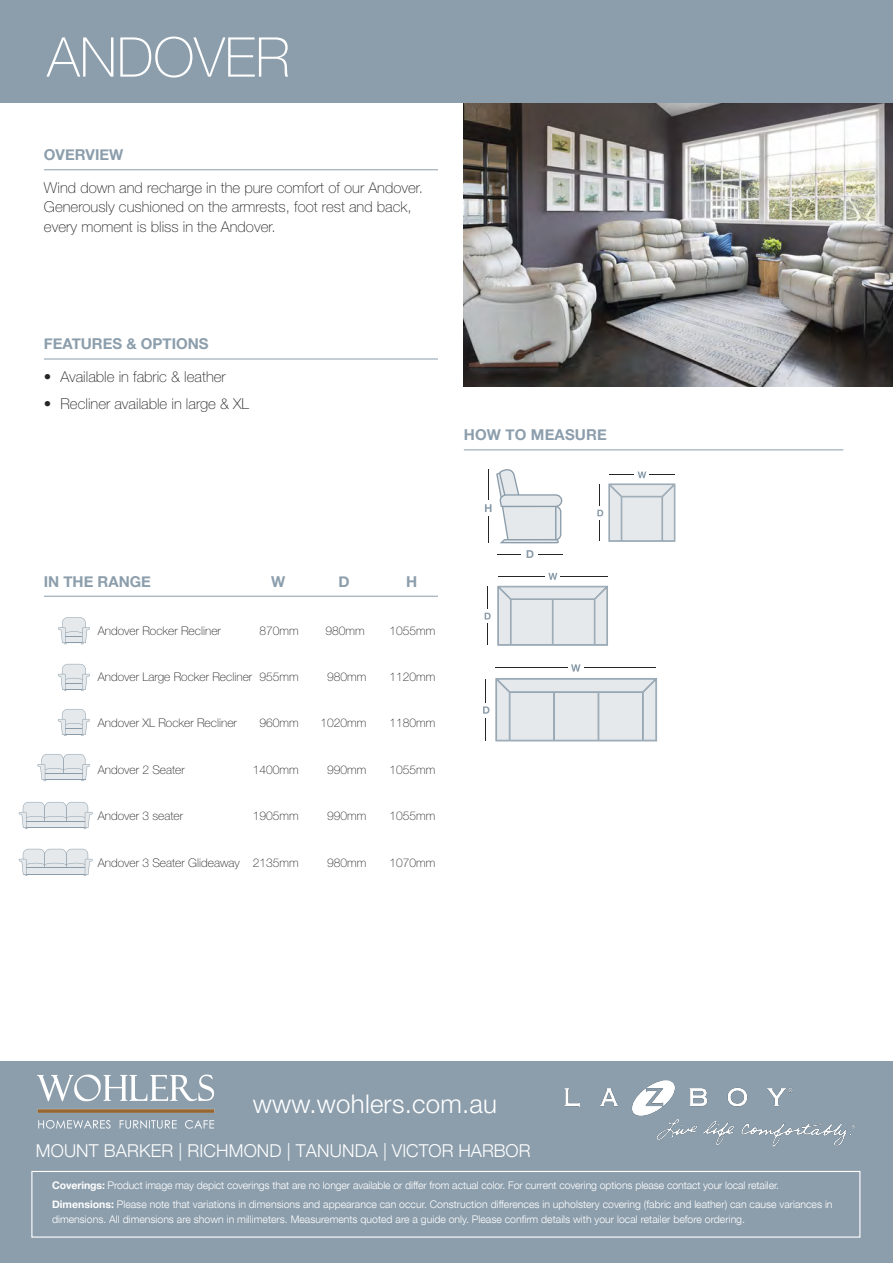
<style>
.page{position:relative;width:893px;height:1263px;background:#fff}
.page>*{position:absolute;margin:0;border:0;box-sizing:border-box;transform-origin:0 0}
.t1{font:100 54.9px "Helvetica Neue";color:#fff}
.t2{font:300 25.8px "Helvetica Neue LT Pro";letter-spacing:.01em;color:#fff}
.t3{font:300 17.7px "Helvetica Neue";letter-spacing:.01em;color:#fff}
.t4{font:100 15px/19.5px "Helvetica Neue";color:#272525}
.t5{font:700 15px "Helvetica Neue";color:#8c9eac}
.t6{font:100 12px "Helvetica Neue";color:#272525}
.t7{font:300 10.5px/19.2px "Helvetica Neue";color:#fff}
.s1{font-weight:700}
</style>
<div class="page">
<svg style="left:19px;top:802px;width:74px;height:27px;background:#dde2e5"></svg>
<img style="left:464px;top:103px;width:429px;height:284px">
<div style="left:0;top:0;width:893px;height:103px;background:#8c9eac"></div>
<div style="left:0;top:1061px;width:893px;height:202px;background:#8c9eac"></div>
<hr style="left:44px;top:359px;width:394px;height:1px;background:#8c9eac">
<hr style="left:44px;top:169px;width:394px;height:1px;background:#8c9eac">
<hr style="left:464px;top:449px;width:379px;height:1px;background:#8c9eac">
<div style="left:31px;top:1171px;width:829px;height:66px;border:1px solid #fff"></div>
<hr style="left:44px;top:596px;width:394px;height:1px;background:#8c9eac">
<svg style="left:58px;top:617px;width:32px;height:27px"></svg>
<svg style="left:37px;top:754px;width:53px;height:27px"></svg>
<hr style="left:497px;top:554px;width:65px;height:1px;background:#272525">
<div style="left:521px;top:545px;width:17px;height:13px;background:#fff"></div>
<svg style="left:527px;top:550px;width:6px;height:8px"></svg>
<svg style="left:485px;top:469px;width:77px;height:74px"></svg>
<svg style="left:597px;top:471px;width:78px;height:71px"></svg>
<hr style="left:487px;top:587px;width:1px;height:58px;background:#272525">
<hr style="left:498px;top:576px;width:109px;height:1px;background:#272525">
<div style="left:545px;top:569px;width:15px;height:12px;background:#fff"></div>
<svg style="left:548px;top:573px;width:9px;height:7px"></svg>
<svg style="left:484px;top:609px;width:5px;height:14px"></svg>
<svg style="left:485px;top:613px;width:6px;height:6px"></svg>
<svg style="left:497px;top:586px;width:111px;height:60px;background:#dbdfe3"></svg>
<hr style="left:485px;top:679px;width:1px;height:61px;background:#272525">
<hr style="left:496px;top:668px;width:160px;height:1px;background:#272525">
<div style="left:568px;top:660px;width:15px;height:12px;background:#fff"></div>
<svg style="left:571px;top:664px;width:9px;height:8px"></svg>
<div style="left:480px;top:703px;width:10px;height:15px;background:#fff"></div>
<svg style="left:483px;top:706px;width:6px;height:8px"></svg>
<svg style="left:495px;top:678px;width:162px;height:63px;background:#dce0e4"></svg>
<svg style="left:19px;top:849px;width:74px;height:27px;background:#dee2e5"></svg>
<svg style="left:58px;top:664px;width:32px;height:27px"></svg>
<svg style="left:58px;top:709px;width:32px;height:27px"></svg>
<img style="left:526px;top:1080px;width:335px;height:101px">
<img style="left:37px;top:1074px;width:178px;height:55px">
<h1 class="t1" style="left:47px;top:26px;width:244px">ANDOVER</h1>
<h3 class="t5" style="left:44px;top:146px;width:81px">OVERVIEW</h3>
<h3 class="t4" style="left:44px;top:178px;width:381px">Wind down and recharge in the pure comfort of our Andover.<br>Generously cushioned on the armrests, foot rest and back, every moment is bliss in the Andover.</h3>
<h3 class="t5" style="left:44px;top:335px;width:166px">FEATURES &amp; OPTIONS</h3>
<h3 class="t4" style="left:44px;top:367px;width:183px">• Available in fabric &amp; leather</h3>
<h3 class="t4" style="left:44px;top:394px;width:207px">• Recliner available in large &amp; XL</h3>
<h3 class="t5" style="left:464px;top:426px;width:145px">HOW TO MEASURE</h3>
<h3 class="t5" style="left:44px;top:573px;width:109px">IN THE RANGE</h3>
<h3 class="t5" style="left:271px;top:573px;width:16px">W</h3>
<h3 class="t5" style="left:339px;top:573px;width:13px">D</h3>
<h3 class="t5" style="left:406px;top:573px;width:13px">H</h3>
<p class="t6" style="left:98px;top:624px;width:125px">Andover Rocker Recliner</p>
<p class="t6" style="left:260px;top:624px;width:41px">870mm</p>
<p class="t6" style="left:326px;top:624px;width:41px">980mm</p>
<p class="t6" style="left:389px;top:624px;width:47px">1055mm</p>
<p class="t6" style="left:98px;top:670px;width:203px">Andover Large Rocker Recliner 955mm</p>
<p class="t6" style="left:327px;top:670px;width:41px">980mm</p>
<p class="t6" style="left:389px;top:670px;width:47px">1120mm</p>
<p class="t6" style="left:98px;top:716px;width:141px">Andover XL Rocker Recliner</p>
<p class="t6" style="left:260px;top:716px;width:41px">960mm</p>
<p class="t6" style="left:320px;top:716px;width:47px">1020mm</p>
<p class="t6" style="left:389px;top:716px;width:47px">1180mm</p>
<p class="t6" style="left:98px;top:763px;width:89px">Andover 2 Seater</p>
<p class="t6" style="left:253px;top:763px;width:47px">1400mm</p>
<p class="t6" style="left:327px;top:763px;width:41px">990mm</p>
<p class="t6" style="left:389px;top:763px;width:47px">1055mm</p>
<p class="t6" style="left:98px;top:809px;width:87px">Andover 3 seater</p>
<p class="t6" style="left:253px;top:809px;width:47px">1905mm</p>
<p class="t6" style="left:327px;top:809px;width:41px">990mm</p>
<p class="t6" style="left:389px;top:809px;width:47px">1055mm</p>
<p class="t6" style="left:98px;top:856px;width:202px">Andover 3 Seater Glideaway 2135mm</p>
<p class="t6" style="left:327px;top:856px;width:41px">980mm</p>
<p class="t6" style="left:389px;top:856px;width:47px">1070mm</p>
<h2 class="t2" style="left:253px;top:1088px;width:246px">www.wohlers.com.au</h2>
<h3 class="t3" style="left:36px;top:1136px;width:496px">MOUNT BARKER | RICHMOND | TANUNDA | VICTOR HARBOR</h3>
<p class="t7" style="left:52px;top:1175px;width:782px"><span class="s1">Coverings:</span> Product image may depict coverings that are no longer available or differ from actual color. For current covering options please contact your local retailer.<br><span class="s1">Dimensions:</span> Please note that variations in dimensions and appearance can occur. Construction differences in upholstery covering (fabric and leather) can cause variances in</p>
<p class="t7" style="left:52px;top:1209px;width:694px">dimensions. All dimensions are shown in millimeters. Measurements quoted are a guide only. Please confirm details with your local retailer before ordering.</p>
</div>
